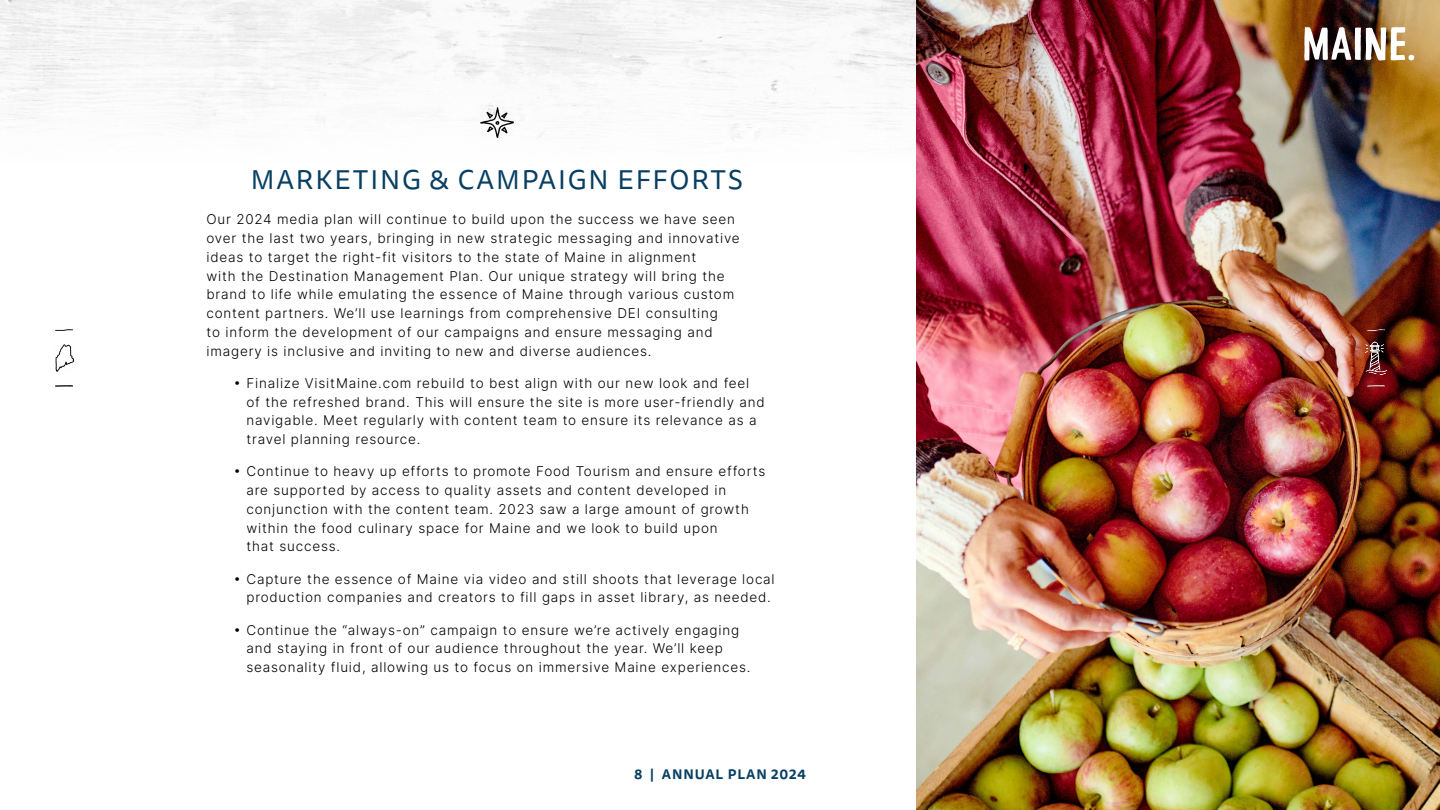
<style>
.page{position:relative;width:1440px;height:810px;background:#fff}
.page>*{position:absolute;margin:0;border:0;box-sizing:border-box;transform-origin:0 0}
.t1{font:27px "Tisa Sans Pro";letter-spacing:.07em;color:#083f62}
.t2{font:300 13.5px/18.8px "Inter";letter-spacing:.06em;color:#000}
.t3{font:700 13.5px "Tisa Sans Pro";letter-spacing:.07em;color:#083f62}
</style>
<div class="page">
<img style="left:0;top:0;width:916px;height:140px">
<img style="left:916px;top:0;width:524px;height:810px">
<img style="left:481px;top:107px;width:32px;height:31px">
<img style="left:55px;top:344px;width:19px;height:28px">
<svg style="left:56px;top:329px;width:17px;height:2px"></svg>
<svg style="left:56px;top:386px;width:17px;height:1px"></svg>
<img style="left:1304px;top:27px;width:110px;height:34px">
<img style="left:1366px;top:342px;width:20px;height:32px">
<svg style="left:1367px;top:329px;width:17px;height:2px"></svg>
<svg style="left:1367px;top:386px;width:17px;height:1px"></svg>
<h1 class="t1" style="left:251px;top:161px;width:494px">MARKETING &amp; CAMPAIGN EFFORTS</h1>
<p class="t2" style="left:206px;top:210px;width:535px">Our 2024 media plan will continue to build upon the success we have seen over the last two years, bringing in new strategic messaging and innovative ideas to target the right-fit visitors to the state of Maine in alignment<br>with the Destination Management Plan. Our unique strategy will bring the brand to life while emulating the essence of Maine through various custom content partners. We’ll use learnings from comprehensive DEI consulting<br>to inform the development of our campaigns and ensure messaging and imagery is inclusive and inviting to new and diverse audiences.</p>
<p class="t2" style="left:246px;top:373px;width:520px;text-indent:-13px">• Finalize VisitMaine.com rebuild to best align with our new look and feel of the refreshed brand. This will ensure the site is more user-friendly and navigable. Meet regularly with content team to ensure its relevance as a travel planning resource.</p>
<p class="t2" style="left:246px;top:462px;width:520px;text-indent:-13px">• Continue to heavy up efforts to promote Food Tourism and ensure efforts are supported by access to quality assets and content developed in conjunction with the content team. 2023 saw a large amount of growth within the food culinary space for Maine and we look to build upon<br>that success.</p>
<p class="t2" style="left:233px;top:569px;width:543px;text-align:right">• Capture the essence of Maine via video and still shoots that leverage local production companies and creators to fill gaps in asset library, as needed.</p>
<p class="t2" style="left:246px;top:620px;width:506px;text-indent:-13px">• Continue the “always-on” campaign to ensure we’re actively engaging and staying in front of our audience throughout the year. We’ll keep seasonality fluid, allowing us to focus on immersive Maine experiences.</p>
<p class="t3" style="left:634px;top:765px;width:173px">8 | ANNUAL PLAN 2024</p>
</div>
